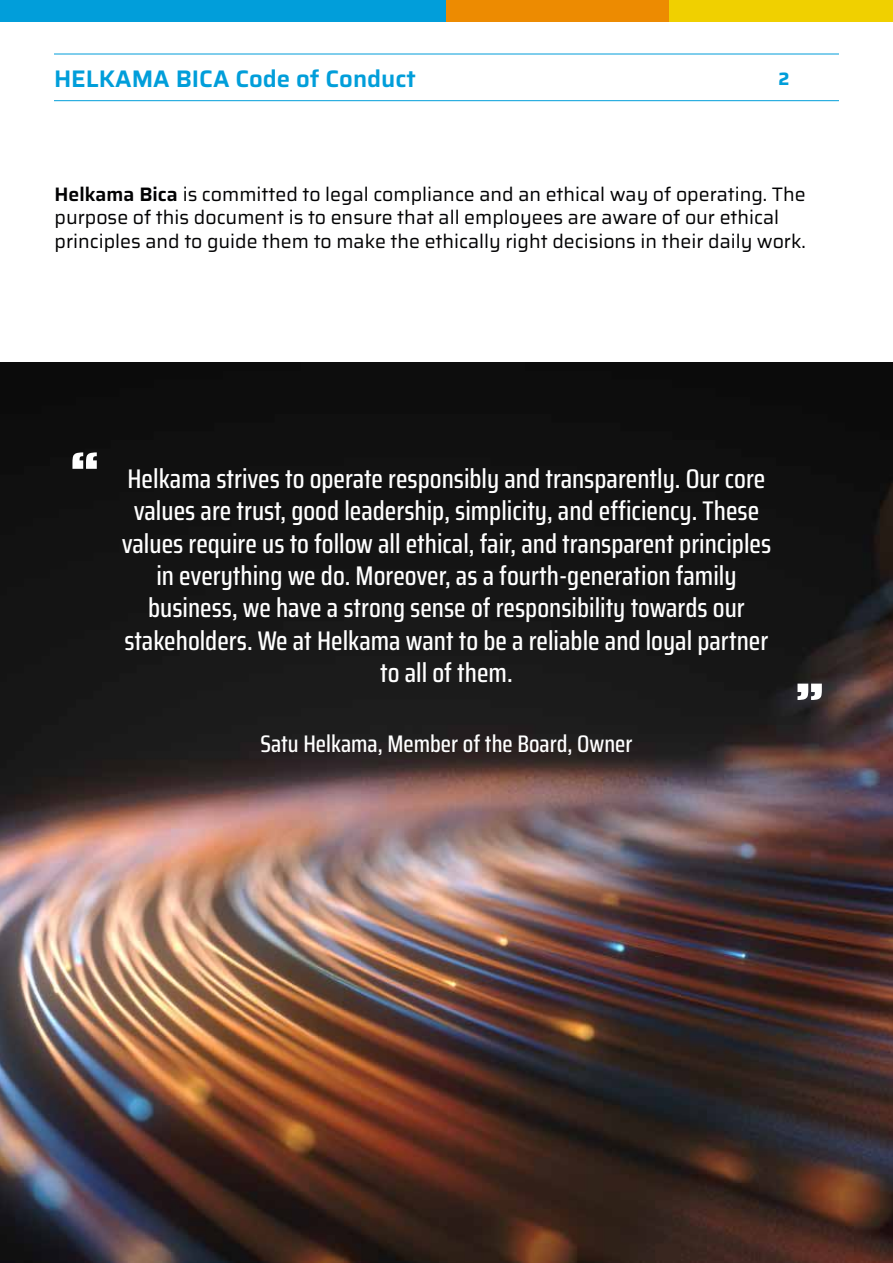
<style>
.page{position:relative;width:893px;height:1263px;background:#fff}
.page>*{position:absolute;margin:0;border:0;box-sizing:border-box;transform-origin:0 0}
.t1{font:900 52.5px "Saira";color:#fff}
.t2{font:500 27px/32.4px "Saira Condensed";color:#fff;text-align:center}
.t3{font:500 24px "Saira Condensed";color:#fff}
.t4{font:600 24px "Saira";color:#019eda}
.t5{font:19.5px/23.4px "Saira";color:#020203}
.t6{font:700 18px "Saira";color:#019eda}
.s1{font-weight:600}
</style>
<div class="page">
<img style="left:0;top:362px;width:893px;height:901px">
<div style="left:0;top:0;width:446px;height:21px;background:#019eda"></div>
<div style="left:446px;top:0;width:224px;height:21px;background:#ed8b01"></div>
<div style="left:670px;top:0;width:223px;height:21px;background:#f0d000"></div>
<hr style="left:54px;top:54px;width:785px;height:1px;background:#019eda">
<hr style="left:54px;top:100px;width:785px;height:1px;background:#019eda">
<p class="t4" style="left:54px;top:60px;width:363px">HELKAMA BICA Code of Conduct</p>
<p class="t6" style="left:779px;top:65px;width:12px">2</p>
<p class="t5" style="left:54px;top:182px;width:753px"><span class="s1">Helkama Bica</span> is committed to legal compliance and an ethical way of operating. The purpose of this document is to ensure that all employees are aware of our ethical principles and to guide them to make the ethically right decisions in their daily work.</p>
<h1 class="t1" style="left:100px;top:492px;width:33px;rotate:-180deg">”</h1>
<p class="t2" style="left:122px;top:462px;width:651px">Helkama strives to operate responsibly and transparently. Our core values are trust, good leadership, simplicity, and efficiency. These values require us to follow all ethical, fair, and transparent principles in everything we do. Moreover, as a fourth-generation family business, we have a strong sense of responsibility towards our stakeholders. We at Helkama want to be a reliable and loyal partner to all of them.</p>
<p class="t3" style="left:260px;top:726px;width:373px">Satu Helkama, Member of the Board, Owner</p>
<h1 class="t1" style="left:794px;top:660px;width:33px">”</h1>
</div>
